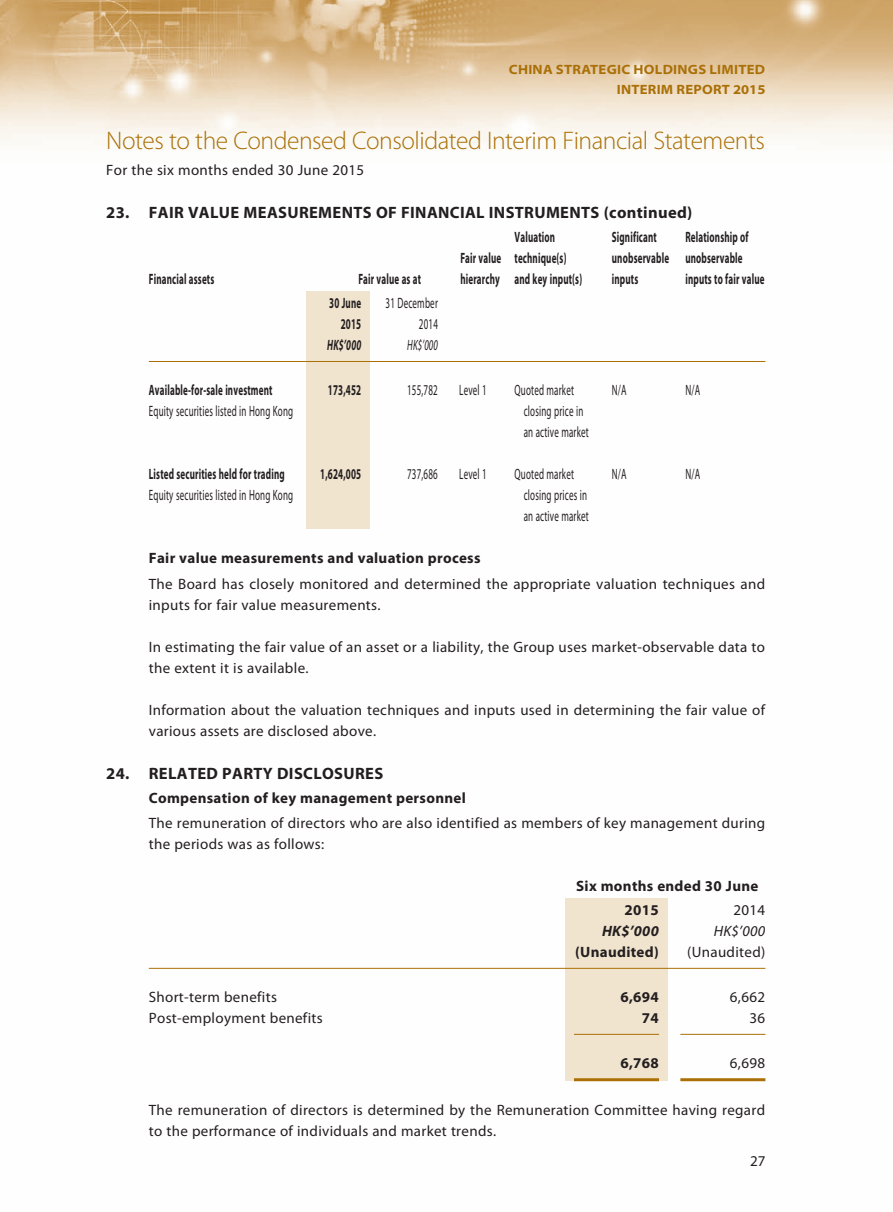
<style>
.page{position:relative;width:893px;height:1212px;background:#fff}
.page>*{position:absolute;margin:0;border:0;box-sizing:border-box;transform-origin:0 0}
.t1{font:300 25.5px "Myriad Pro";letter-spacing:-.02em;color:#aa7007}
.t2{font:700 16.5px "Myriad Pro";letter-spacing:.02em;color:#231f20}
.t3{font:15px/21px "Myriad Pro";letter-spacing:.02em;color:#231f20}
.t4{font:700 15px "Myriad Pro";letter-spacing:.02em;color:#231f20;scale:.6 1}
.t5{font:15px/21px "Myriad Pro";letter-spacing:.02em;color:#231f20;scale:.6 1}
.t6{font:700 15px/24px "Myriad Pro";letter-spacing:.02em;color:#231f20}
.t7{font:italic 700 15px "Myriad Pro";letter-spacing:.02em;color:#231f20;scale:.6 1}
.t8{font:italic 15px "Myriad Pro";letter-spacing:.02em;color:#231f20;scale:.6 1}
.t9{font:italic 700 15px "Myriad Pro";letter-spacing:.02em;color:#231f20}
.t10{font:italic 15px "Myriad Pro";letter-spacing:.02em;color:#231f20}
.t11{font:700 semi-expanded 13.5px/20.2px "Myriad Pro";letter-spacing:.02em;color:#aa7007;text-align:right}
</style>
<div class="page">
<img style="left:0;top:0;width:893px;height:1082px">
<div style="left:307px;top:291px;width:63px;height:238px;background:#f1e4cf"></div>
<hr style="left:149px;top:361px;width:616px;height:1px;background:#aa7007">
<div style="left:566px;top:898px;width:102px;height:183px;background:#f1e4cf"></div>
<hr style="left:149px;top:968px;width:616px;height:1px;background:#aa7007">
<hr style="left:574px;top:1034px;width:85px;height:1px;background:#aa7007">
<hr style="left:680px;top:1034px;width:85px;height:1px;background:#aa7007">
<hr style="left:574px;top:1078px;width:85px;height:3px;background:#aa7007">
<hr style="left:680px;top:1078px;width:85px;height:3px;background:#aa7007">
<p class="t11" style="left:509px;top:59px;width:258px">CHINA STRATEGIC HOLDINGS LIMITED<br>INTERIM REPORT 2015</p>
<h1 class="t1" style="left:106px;top:125px;width:660px">Notes to the Condensed Consolidated Interim Financial Statements</h1>
<p class="t3" style="left:106px;top:159px;width:259px">For the six months ended 30 June 2015</p>
<p class="t2" style="left:106px;top:202px;width:588px">23. FAIR VALUE MEASUREMENTS OF FINANCIAL INSTRUMENTS (continued)</p>
<p class="t4" style="left:514px;top:228px;width:69px">Valuation</p>
<p class="t4" style="left:612px;top:228px;width:77px">Significant</p>
<p class="t4" style="left:685px;top:228px;width:107px">Relationship of</p>
<p class="t4" style="left:460px;top:249px;width:179px">Fair value technique(s)</p>
<p class="t4" style="left:612px;top:249px;width:219px">unobservable unobservable</p>
<p class="t4" style="left:149px;top:270px;width:111px">Financial assets</p>
<p class="t4" style="left:358px;top:270px;width:106px">Fair value as at</p>
<p class="t4" style="left:460px;top:270px;width:205px">hierarchy and key input(s)</p>
<p class="t4" style="left:612px;top:270px;width:46px">inputs</p>
<p class="t4" style="left:685px;top:270px;width:133px">inputs to fair value</p>
<p class="t4" style="left:329px;top:294px;width:55px">30 June</p>
<p class="t5" style="left:386px;top:293px;width:89px">31 December</p>
<p class="t4" style="left:341px;top:315px;width:36px">2015</p>
<p class="t5" style="left:419px;top:314px;width:33px">2014</p>
<p class="t7" style="left:327px;top:336px;width:58px">HK$’000</p>
<p class="t8" style="left:407px;top:336px;width:53px">HK$’000</p>
<p class="t4" style="left:149px;top:381px;width:208px">Available-for-sale investment</p>
<p class="t4" style="left:328px;top:381px;width:57px">173,452</p>
<p class="t5" style="left:407px;top:380px;width:53px">155,782</p>
<p class="t5" style="left:459px;top:380px;width:47px">Level 1</p>
<p class="t5" style="left:514px;top:380px;width:101px">Quoted market</p>
<p class="t5" style="left:612px;top:380px;width:26px">N/A</p>
<p class="t5" style="left:685px;top:380px;width:26px">N/A</p>
<p class="t5" style="left:149px;top:401px;width:242px">Equity securities listed in Hong Kong</p>
<p class="t5" style="left:524px;top:401px;width:110px">closing price in an active market</p>
<p class="t4" style="left:149px;top:465px;width:228px">Listed securities held for trading</p>
<p class="t4" style="left:320px;top:465px;width:70px">1,624,005</p>
<p class="t5" style="left:407px;top:464px;width:53px">737,686</p>
<p class="t5" style="left:459px;top:464px;width:47px">Level 1</p>
<p class="t5" style="left:514px;top:464px;width:101px">Quoted market</p>
<p class="t5" style="left:612px;top:464px;width:26px">N/A</p>
<p class="t5" style="left:685px;top:464px;width:26px">N/A</p>
<p class="t5" style="left:149px;top:485px;width:242px">Equity securities listed in Hong Kong</p>
<p class="t5" style="left:524px;top:485px;width:110px">closing prices in an active market</p>
<p class="t6" style="left:149px;top:546px;width:333px">Fair value measurements and valuation process</p>
<p class="t3" style="left:149px;top:573px;width:618px">The Board has closely monitored and determined the appropriate valuation techniques and inputs for fair value measurements.</p>
<p class="t3" style="left:149px;top:636px;width:618px">In estimating the fair value of an asset or a liability, the Group uses market-observable data to the extent it is available.</p>
<p class="t3" style="left:149px;top:699px;width:618px">Information about the valuation techniques and inputs used in determining the fair value of various assets are disclosed above.</p>
<p class="t2" style="left:106px;top:763px;width:278px">24. RELATED PARTY DISCLOSURES</p>
<p class="t6" style="left:149px;top:785px;width:319px">Compensation of key management personnel</p>
<p class="t3" style="left:149px;top:812px;width:618px">The remuneration of directors who are also identified as members of key management during the periods was as follows:</p>
<p class="t6" style="left:625px;top:874px;width:135px;text-indent:-48px">Six months ended 30 June<br>2015</p>
<p class="t3" style="left:733px;top:899px;width:33px">2014</p>
<p class="t9" style="left:602px;top:921px;width:58px">HK$’000</p>
<p class="t10" style="left:714px;top:922px;width:53px">HK$’000</p>
<p class="t6" style="left:575px;top:940px;width:85px">(Unaudited)</p>
<p class="t3" style="left:687px;top:941px;width:80px">(Unaudited)</p>
<p class="t3" style="left:149px;top:986px;width:130px">Short-term benefits</p>
<p class="t6" style="left:620px;top:985px;width:40px">6,694</p>
<p class="t3" style="left:730px;top:986px;width:37px">6,662</p>
<p class="t3" style="left:149px;top:1007px;width:175px">Post-employment benefits</p>
<p class="t6" style="left:642px;top:1006px;width:18px">74</p>
<p class="t3" style="left:749px;top:1007px;width:17px">36</p>
<p class="t6" style="left:620px;top:1051px;width:40px">6,768</p>
<p class="t3" style="left:730px;top:1052px;width:37px">6,698</p>
<p class="t3" style="left:149px;top:1099px;width:618px">The remuneration of directors is determined by the Remuneration Committee having regard to the performance of individuals and market trends.</p>
<p class="t3" style="left:750px;top:1150px;width:17px">27</p>
</div>
